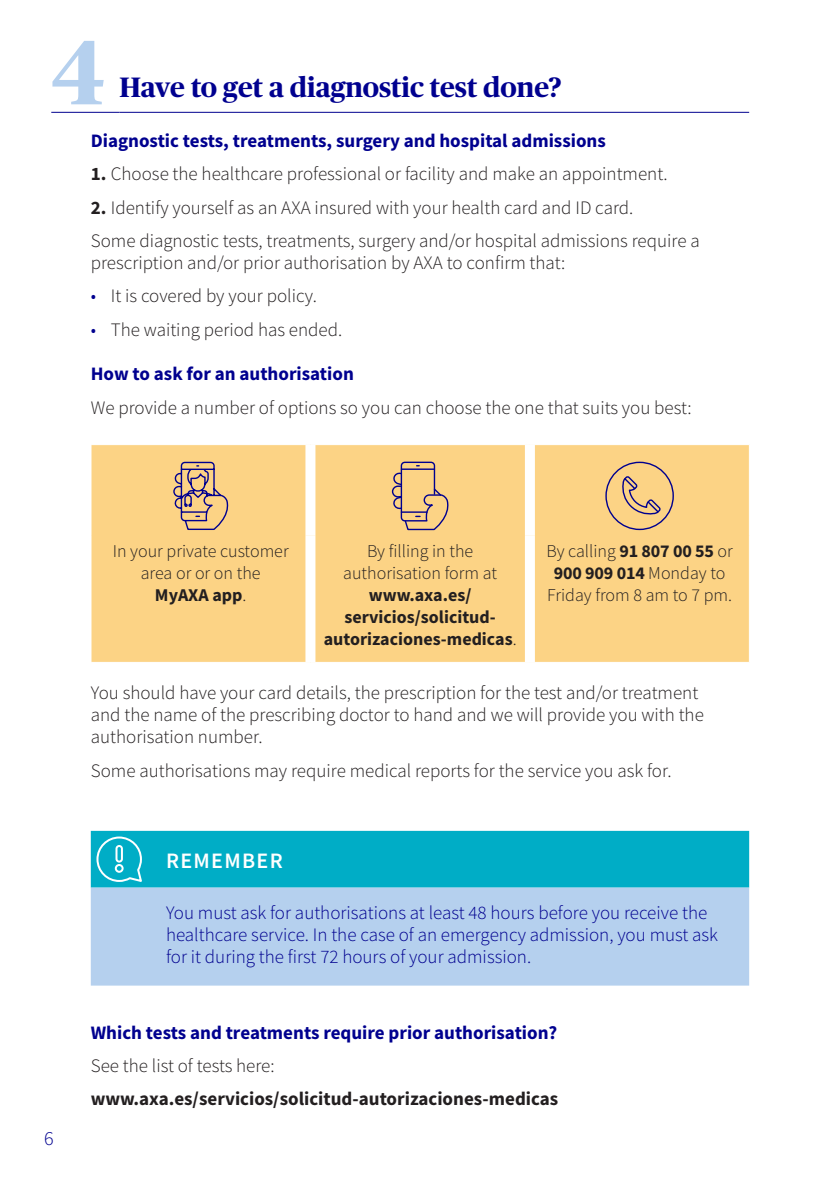
<style>
.page{position:relative;width:840px;height:1191px;background:#fff}
.page>*{position:absolute;margin:0;border:0;box-sizing:border-box;transform-origin:0 0}
.t1{font:700 91.6px "Publico Headline";color:#b5d0ee}
.t2{font:700 28px "Publico Headline";color:#00008f}
.t3{font:600 22px "Source Sans Pro";letter-spacing:.06em;color:#fff}
.t4{font:300 20px "Source Sans Pro";color:#00008f}
.t5{font:300 19px/22px "Source Sans Pro";color:#231f20}
.t6{font:300 19px/22px "Source Sans Pro";color:#00008f}
.t7{font:700 19px "Source Sans Pro";color:#00008f}
.t8{font:700 19px "Source Sans Pro";color:#231f20}
.t9{font:300 18px/22px "Source Sans Pro";color:#231f20;text-align:center}
.t10{font:700 18px/22px "Source Sans Pro";color:#231f20;text-align:center}
.s1{font-weight:700}
.s2{color:#00008f}
.s3{font-weight:300}
</style>
<div class="page">
<div style="left:92px;top:445px;width:656px;height:217px;background:#fcd385"></div>
<div style="left:305px;top:445px;width:10px;height:91px;background:#fff"></div>
<div style="left:524px;top:445px;width:10px;height:91px;background:#fff"></div>
<div style="left:305px;top:536px;width:10px;height:126px;background:#fff"></div>
<div style="left:524px;top:536px;width:10px;height:126px;background:#fff"></div>
<svg style="left:172px;top:461px;width:58px;height:70px;background:#cbaa86"></svg>
<svg style="left:391px;top:461px;width:59px;height:70px;background:#d9b686"></svg>
<div style="left:605px;top:461px;width:68px;height:69px;border:1px solid #00008f;border-radius:50%"></div>
<svg style="left:621px;top:475px;width:40px;height:40px;background:#d8b486"></svg>
<hr style="left:51px;top:112px;width:68px;height:1px;background:#00008f">
<hr style="left:119px;top:112px;width:540px;height:1px;background:#00008f">
<hr style="left:659px;top:112px;width:89px;height:1px;background:#00008f">
<div style="left:91px;top:887px;width:657px;height:98px;background:#b5d0ee"></div>
<div style="left:91px;top:831px;width:657px;height:56px;background:#00adc6"></div>
<div style="left:115px;top:864px;width:8px;height:8px;border:2px solid #fff;border-radius:50%"></div>
<div style="left:115px;top:845px;width:8px;height:17px;border:2px solid #fff;border-radius:3px"></div>
<h1 class="t1" style="left:51px;top:6px;width:55px">4</h1>
<h2 class="t2" style="left:119px;top:67px;width:443px">Have to get a diagnostic test done?</h2>
<p class="t7" style="left:91px;top:128px;width:516px">Diagnostic tests, treatments, surgery and hospital admissions</p>
<p class="t5" style="left:91px;top:163px;width:578px"><span class="s1">1.</span> Choose the healthcare professional or facility and make an appointment.</p>
<p class="t5" style="left:91px;top:191px;width:610px;line-height:33.4px"><span class="s1">2.</span> Identify yourself as an AXA insured with your health card and ID card.<br>Some diagnostic tests, treatments, surgery and/or hospital admissions require a</p>
<p class="t5" style="left:91px;top:252px;width:475px">prescription and/or prior authorisation by AXA to confirm that:</p>
<p class="t5" style="left:91px;top:285px;width:227px"><span class="s2">•</span> It is covered by your policy.</p>
<p class="t5" style="left:91px;top:318px;width:253px"><span class="s2">•</span> The waiting period has ended.</p>
<p class="t7" style="left:91px;top:361px;width:264px">How to ask for an authorisation</p>
<p class="t5" style="left:91px;top:396px;width:602px">We provide a number of options so you can choose the one that suits you best:</p>
<p class="t9" style="left:113px;top:540px;width:177px">In your private customer area or or on the<br><span class="s1">MyAXA app</span>.</p>
<p class="t9" style="left:343px;top:540px;width:155px">By filling in the authorisation form at</p>
<p class="t10" style="left:323px;top:584px;width:194px">www.axa.es/ servicios/solicitud&shy;autorizaciones-medicas<span class="s3">.</span></p>
<p class="t9" style="left:546px;top:540px;width:188px">By calling <span class="s1">91 807 00 55</span> or<br><span class="s1">900 909 014</span> Monday to<br>Friday from 8 am to 7 pm.</p>
<p class="t5" style="left:91px;top:682px;width:614px">You should have your card details, the prescription for the test and/or treatment and the name of the prescribing doctor to hand and we will provide you with the authorisation number.</p>
<p class="t5" style="left:91px;top:759px;width:582px">Some authorisations may require medical reports for the service you ask for.</p>
<p class="t3" style="left:166px;top:845px;width:118px">REMEMBER</p>
<p class="t6" style="left:166px;top:901px;width:553px">You must ask for authorisations at least 48 hours before you receive the healthcare service. In the case of an emergency admission, you must ask for it during the first 72 hours of your admission.</p>
<p class="t4" style="left:44px;top:1125px;width:11px">6</p>
<p class="t7" style="left:91px;top:1019px;width:467px">Which tests and treatments require prior authorisation?</p>
<p class="t5" style="left:91px;top:1054px;width:185px">See the list of tests here:</p>
<p class="t8" style="left:91px;top:1086px;width:468px">www.axa.es/servicios/solicitud-autorizaciones-medicas</p>
</div>
